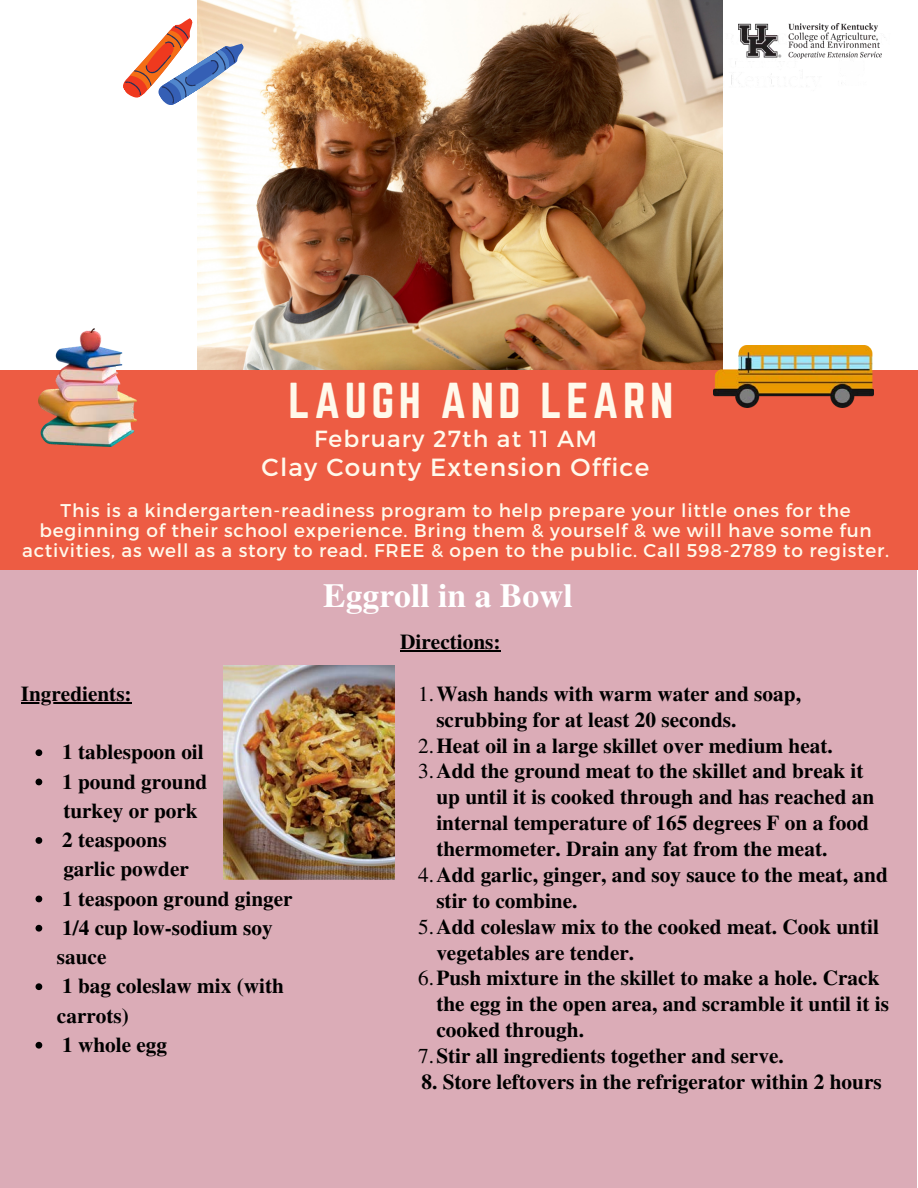
<style>
.page{position:relative;width:918px;height:1188px;background:#fff}
.page>*{position:absolute;margin:0;border:0;box-sizing:border-box;transform-origin:0 0}
.t1{font:44.1px "Norwester";letter-spacing:.1em;color:#fff9eb}
.t2{font:700 33.6px "Te X Gyre Termes";color:#fff}
.t3{font:24.75px "Montserrat";letter-spacing:.05em;color:#fff9eb}
.t4{font:24.3px "DM Serif Display";color:#fff}
.t5{font:23.25px "Montserrat";letter-spacing:.05em;color:#fff9eb}
.t6{font:700 21.3px "Te X Gyre Termes";color:#000}
.t7{font:700 21.15px/29.2px "Te X Gyre Termes";color:#000}
.t8{font:18.45px/20.2px "Montserrat";letter-spacing:.045em;color:#fff9eb;text-align:center}
.s1{font-weight:400}
</style>
<div class="page">
<div style="left:0;top:569px;width:917px;height:619px;background:#dbacb7"></div>
<img style="left:223px;top:666px;width:171px;height:214px">
<svg style="left:36px;top:749px;width:6px;height:7px"></svg>
<svg style="left:36px;top:779px;width:6px;height:6px"></svg>
<svg style="left:36px;top:837px;width:6px;height:7px"></svg>
<svg style="left:36px;top:896px;width:6px;height:6px"></svg>
<svg style="left:36px;top:925px;width:6px;height:7px"></svg>
<svg style="left:36px;top:983px;width:6px;height:7px"></svg>
<svg style="left:36px;top:1042px;width:6px;height:7px"></svg>
<hr style="left:21px;top:702px;width:111px;height:1px;background:#000">
<hr style="left:400px;top:650px;width:101px;height:1px;background:#000">
<img style="left:722px;top:33px;width:163px;height:59px">
<img style="left:198px;top:0;width:524px;height:370px">
<div style="left:0;top:370px;width:918px;height:199px;background:#ed5c43"></div>
<svg style="left:123px;top:8px;width:128px;height:113px"></svg>
<img style="left:38px;top:329px;width:98px;height:118px">
<img style="left:713px;top:345px;width:160px;height:62px">
<img style="left:738px;top:24px;width:143px;height:35px">
<h1 class="t1" style="left:289px;top:374px;width:386px">LAUGH AND LEARN</h1>
<p class="t5" style="left:314px;top:424px;width:284px">February 27th at 11 AM</p>
<p class="t3" style="left:261px;top:451px;width:389px">Clay County Extension Office</p>
<p class="t8" style="left:22px;top:499px;width:869px">This is a kindergarten-readiness program to help prepare your little ones for the beginning of their school experience. Bring them &amp; yourself &amp; we will have some fun activities, as well as a story to read. FREE &amp; open to the public. Call 598-2789 to register.</p>
<p class="t4" style="left:64px;top:494px;width:287px">FREE &amp; open to the public.</p>
<h2 class="t2" style="left:323px;top:570px;width:251px">Eggroll in a Bowl</h2>
<p class="t7" style="left:21px;top:678px;width:112px">Ingredients:</p>
<p class="t7" style="left:62px;top:737px;width:147px">1 tablespoon oil<br>1 pound ground</p>
<p class="t7" style="left:62px;top:824px;width:106px">2 teaspoons</p>
<p class="t7" style="left:57px;top:883px;width:237px">1 teaspoon ground ginger<br>1/4 cup low-sodium soy sauce<br>1 bag coleslaw mix (with carrots)<br>1 whole egg</p>
<p class="t7" style="left:63px;top:795px;width:136px">turkey or pork</p>
<p class="t7" style="left:63px;top:854px;width:127px">garlic powder</p>
<p class="t6" style="left:400px;top:625px;width:102px">Directions:</p>
<p class="t6" style="left:418px;top:677px;width:384px"><span class="s1">1.</span>Wash hands with warm water and soap,</p>
<p class="t6" style="left:436px;top:703px;width:302px">scrubbing for at least 20 seconds.</p>
<p class="t6" style="left:418px;top:729px;width:416px"><span class="s1">2.</span>Heat oil in a large skillet over medium heat.</p>
<p class="t6" style="left:418px;top:755px;width:447px"><span class="s1">3.</span>Add the ground meat to the skillet and break it</p>
<p class="t6" style="left:436px;top:781px;width:439px">up until it is cooked through and has reached an</p>
<p class="t6" style="left:436px;top:806px;width:434px">internal temperature of 165 degrees F on a food</p>
<p class="t6" style="left:436px;top:832px;width:393px">thermometer. Drain any fat from the meat.</p>
<p class="t6" style="left:418px;top:858px;width:471px"><span class="s1">4.</span>Add garlic, ginger, and soy sauce to the meat, and</p>
<p class="t6" style="left:436px;top:884px;width:143px">stir to combine.</p>
<p class="t6" style="left:418px;top:910px;width:462px"><span class="s1">5.</span>Add coleslaw mix to the cooked meat. Cook until</p>
<p class="t6" style="left:436px;top:936px;width:199px">vegetables are tender.</p>
<p class="t6" style="left:418px;top:962px;width:463px"><span class="s1">6.</span>Push mixture in the skillet to make a hole. Crack</p>
<p class="t6" style="left:436px;top:988px;width:454px">the egg in the open area, and scramble it until it is</p>
<p class="t6" style="left:436px;top:1013px;width:149px">cooked through.</p>
<p class="t6" style="left:418px;top:1039px;width:367px"><span class="s1">7.</span>Stir all ingredients together and serve.</p>
<p class="t6" style="left:421px;top:1065px;width:462px">8. Store leftovers in the refrigerator within 2 hours</p>
</div>
